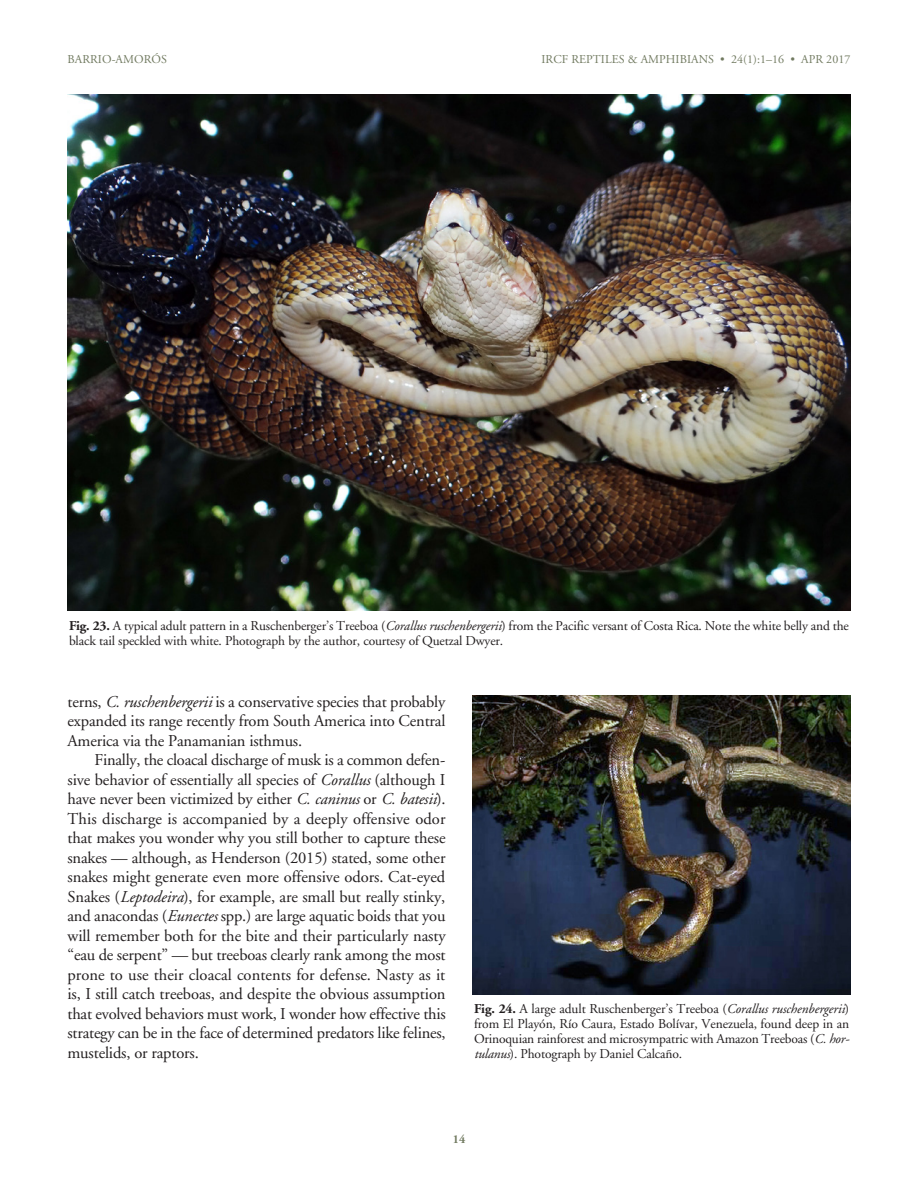
<style>
.page{position:relative;width:918px;height:1188px;background:#fff}
.page>*{position:absolute;margin:0;border:0;box-sizing:border-box;transform-origin:0 0}
.TEXT{font:16.5px/19.5px "Adobe Garamond";letter-spacing:-.01em;color:#231f20;text-align:justify}
.Figure_Caption{font:13.5px/15px "Adobe Garamond";letter-spacing:-.01em;color:#231f20}
.Running_Head_RIGHT{font:12px "Adobe Garamond";letter-spacing:.005em;color:#717a60}
.Running_Head_LEFT{font:12px "Adobe Garamond";letter-spacing:.005em;color:#717a60}
.t1{font:700 12px "Adobe Garamond";color:#717a60}
.s1{font-weight:700}
.s2{font-style:italic}
</style>
<div class="page">
<img style="left:68px;top:94px;width:782px;height:517px">
<img style="left:472px;top:696px;width:378px;height:299px">
<p class="Running_Head_LEFT" style="left:68px;top:53px;width:101px">BARRIO-AMORÓS</p>
<p class="Running_Head_RIGHT" style="left:541px;top:53px;width:311px">IRCF REPTILES &amp; AMPHIBIANS • 24(1):1–16 • APR 2017</p>
<p class="Figure_Caption" style="left:69px;top:619px;width:782px"><span class="s1">Fig. 23.</span> A typical adult pattern in a Ruschenberger’s Treeboa (<span class="s2">Corallus ruschenbergerii</span>) from the Pacific versant of Costa Rica. Note the white belly and the black tail speckled with white. Photograph by the author, courtesy of Quetzal Dwyer.</p>
<p class="TEXT" style="left:68px;top:692px;width:380px">terns, <span class="s2">C. ruschenbergerii</span> is a conservative species that probably expanded its range recently from South America into Central America via the Panamanian isthmus.</p>
<p class="TEXT" style="left:68px;top:751px;width:380px;text-indent:27px">Finally, the cloacal discharge of musk is a common defen&shy;sive behavior of essentially all species of <span class="s2">Corallus</span> (although I have never been victimized by either <span class="s2">C. caninus</span> or <span class="s2">C. batesii</span>).<br>This discharge is accompanied by a deeply offensive odor that makes you wonder why you still bother to capture these snakes — although, as Henderson (2015) stated, some other snakes might generate even more offensive odors. Cat-eyed Snakes (<span class="s2">Leptodeira</span>), for example, are small but really stinky, and anacondas (<span class="s2">Eunectes</span> spp.) are large aquatic boids that you will remember both for the bite and their particularly nasty “eau de serpent” — but treeboas clearly rank among the most prone to use their cloacal contents for defense. Nasty as it is, I still catch treeboas, and despite the obvious assumption that evolved behaviors must work, I wonder how effective this strategy can be in the face of determined predators like felines, mustelids, or raptors.</p>
<p class="Figure_Caption" style="left:474px;top:1002px;width:377px;text-align:justify"><span class="s1">Fig. 24.</span> A large adult Ruschenberger’s Treeboa (<span class="s2">Corallus ruschenbergerii</span>) from El Playón, Río Caura, Estado Bolívar, Venezuela, found deep in an Orinoquian rainforest and microsympatric with Amazon Treeboas (<span class="s2">C. hor&shy;tulanus</span>). Photograph by Daniel Calcaño.</p>
<p class="t1" style="left:453px;top:1132px;width:14px">14</p>
</div>
